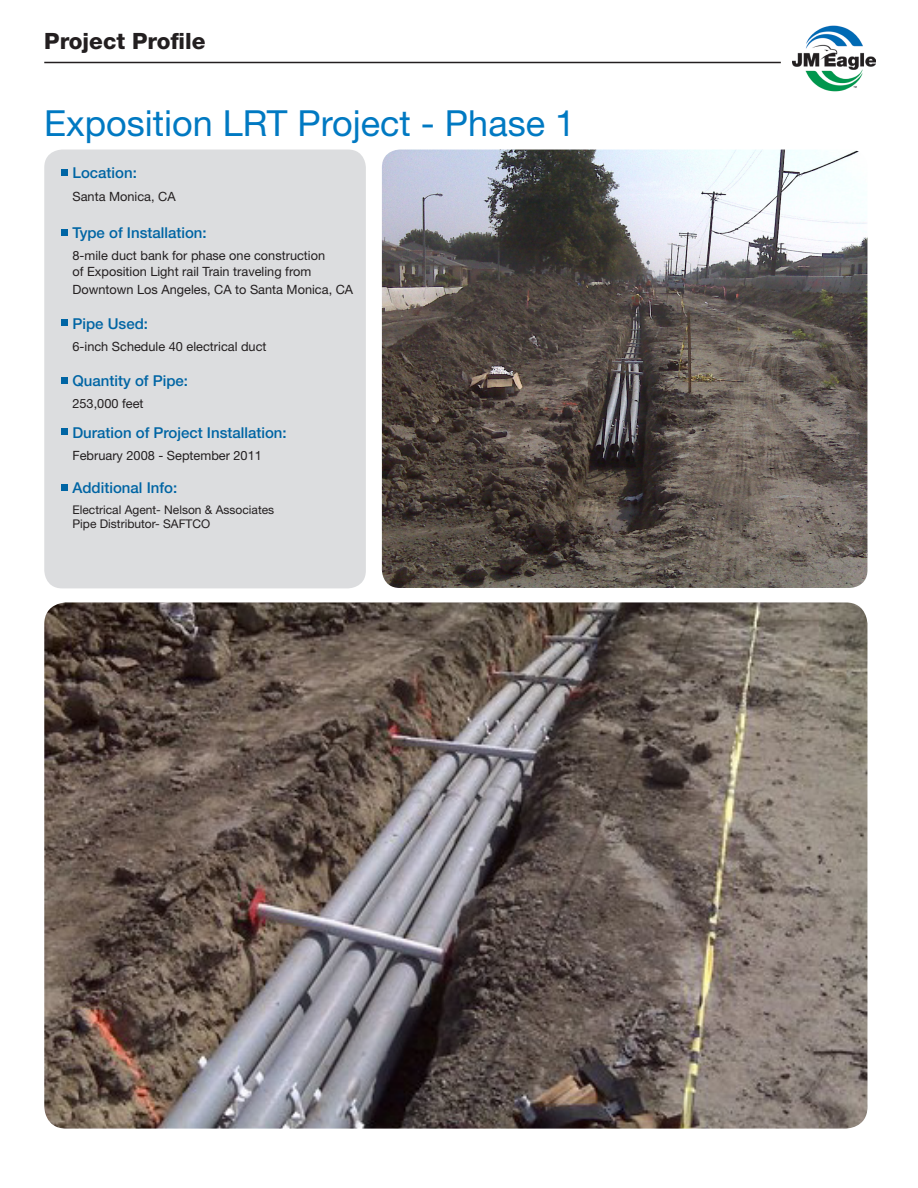
<style>
.page{position:relative;width:918px;height:1188px;background:#fff}
.page>*{position:absolute;margin:0;border:0;box-sizing:border-box;transform-origin:0 0}
.t1{font:36px "Helvetica Neue";color:#0079c2}
.t2{font:800 22.5px "Helvetica Neue";color:#231f20}
.t3{font:500 15px "Helvetica Neue LT Std";color:#0065a4}
.t4{font:12.75px/15.3px "Helvetica Neue";color:#231f20}
.t5{font:12px "Helvetica Neue";color:#231f20}
</style>
<div class="page">
<img style="left:382px;top:150px;width:485px;height:438px">
<img style="left:44px;top:602px;width:823px;height:527px">
<img style="left:793px;top:25px;width:83px;height:67px">
<div style="left:44px;top:150px;width:322px;height:438px;background:#dcdddf;border-radius:18px"></div>
<svg style="left:61px;top:170px;width:6px;height:6px"></svg>
<svg style="left:61px;top:229px;width:6px;height:6px"></svg>
<svg style="left:61px;top:320px;width:6px;height:6px"></svg>
<svg style="left:61px;top:377px;width:6px;height:6px"></svg>
<svg style="left:61px;top:429px;width:6px;height:6px"></svg>
<svg style="left:61px;top:484px;width:6px;height:6px"></svg>
<hr style="left:44px;top:62px;width:737px;height:1px;background:#231f20">
<p class="t2" style="left:44px;top:27px;width:163px">Project Profile</p>
<p class="t1" style="left:44px;top:102px;width:532px">Exposition LRT Project - Phase 1</p>
<p class="t3" style="left:72px;top:164px;width:66px">Location:</p>
<p class="t4" style="left:72px;top:189px;width:105px">Santa Monica, CA</p>
<p class="t3" style="left:72px;top:224px;width:136px">Type of Installation:</p>
<p class="t4" style="left:72px;top:248px;width:254px">8-mile duct bank for phase one construction of Exposition Light rail Train traveling from</p>
<p class="t4" style="left:72px;top:281px;width:282px">Downtown Los Angeles, CA to Santa Monica, CA</p>
<p class="t3" style="left:72px;top:314px;width:77px">Pipe Used:</p>
<p class="t4" style="left:72px;top:338px;width:196px">6-inch Schedule 40 electrical duct</p>
<p class="t3" style="left:72px;top:372px;width:117px">Quantity of Pipe:</p>
<p class="t4" style="left:72px;top:395px;width:73px">253,000 feet</p>
<p class="t3" style="left:72px;top:423px;width:216px">Duration of Project Installation:</p>
<p class="t4" style="left:72px;top:447px;width:191px">February 2008 - September 2011</p>
<p class="t3" style="left:72px;top:479px;width:106px">Additional Info:</p>
<p class="t5" style="left:72px;top:503px;width:203px">Electrical Agent- Nelson &amp; Associates</p>
<p class="t5" style="left:72px;top:517px;width:139px">Pipe Distributor- SAFTCO</p>
</div>
